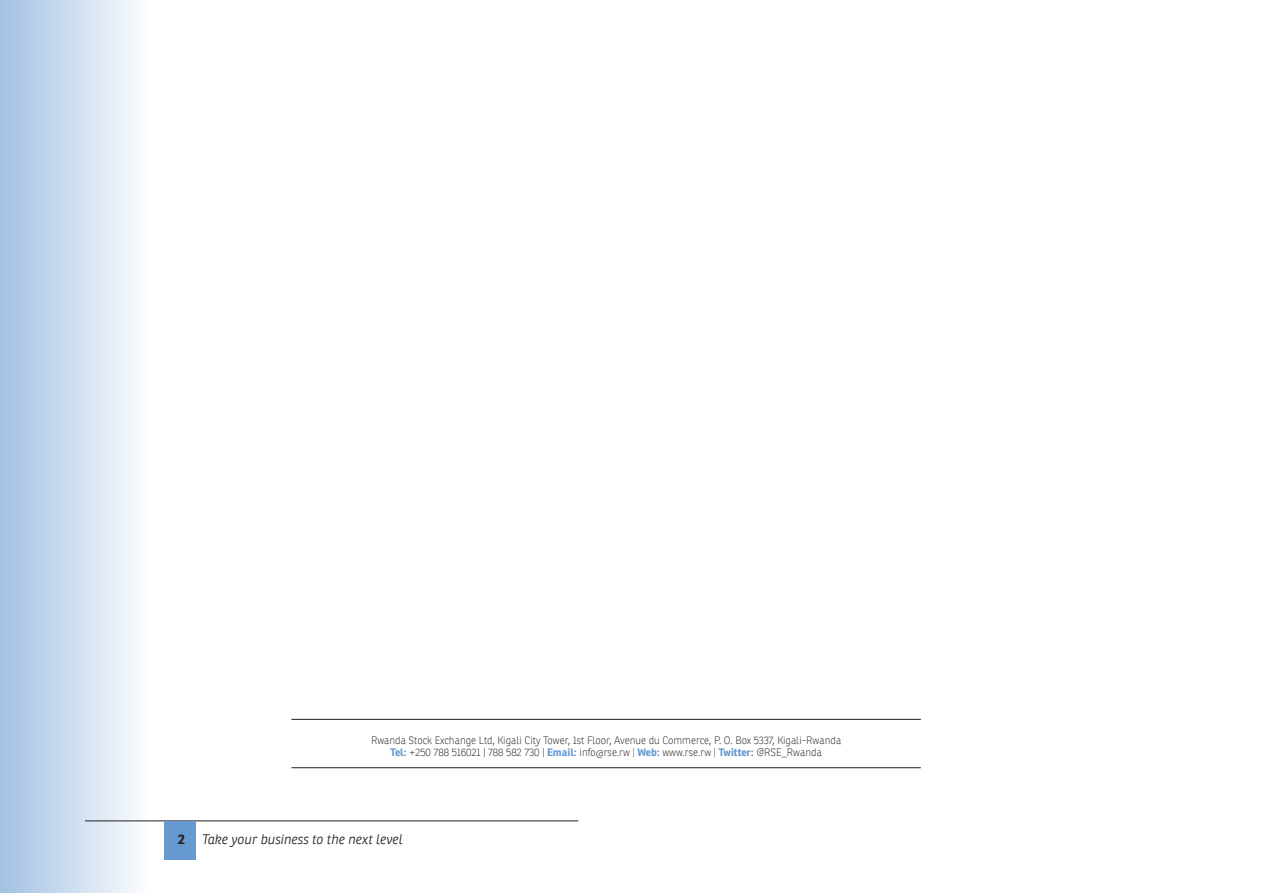
<style>
.page{position:relative;width:1263px;height:893px;background:#fff}
.page>*{position:absolute;margin:0;border:0;box-sizing:border-box;transform-origin:0 0}
.t1{font:italic 300 13.5px "Ronnia";color:#241f1f}
.t2{font:700 13.5px "Ronnia";color:#241f1f}
.t3{font:100 10.5px/12px "Ronnia";color:#241f1f;text-align:center}
.s1{font-weight:700;color:#6699d0}
</style>
<div class="page">
<svg style="left:0;top:0;width:301px;height:893px"></svg>
<hr style="left:85px;top:821px;width:493px;height:1px;background:#241f1f">
<div style="left:164px;top:821px;width:31px;height:38px;background:#6699d0"></div>
<hr style="left:291px;top:719px;width:630px;height:1px;background:#241f1f">
<hr style="left:291px;top:767px;width:630px;height:1px;background:#241f1f">
<p class="t3" style="left:371px;top:735px;width:472px">Rwanda Stock Exchange Ltd, Kigali City Tower, 1st Floor, Avenue du Commerce, P. O. Box 5337, Kigali-Rwanda<br><span class="s1">Tel:</span> +250 788 516021 | 788 582 730 | <span class="s1">Email:</span> info@rse.rw | <span class="s1">Web:</span> www.rse.rw | <span class="s1">Twitter:</span> @RSE_Rwanda</p>
<p class="t2" style="left:178px;top:831px;width:9px">2</p>
<p class="t1" style="left:202px;top:831px;width:202px">Take your business to the next level</p>
</div>
